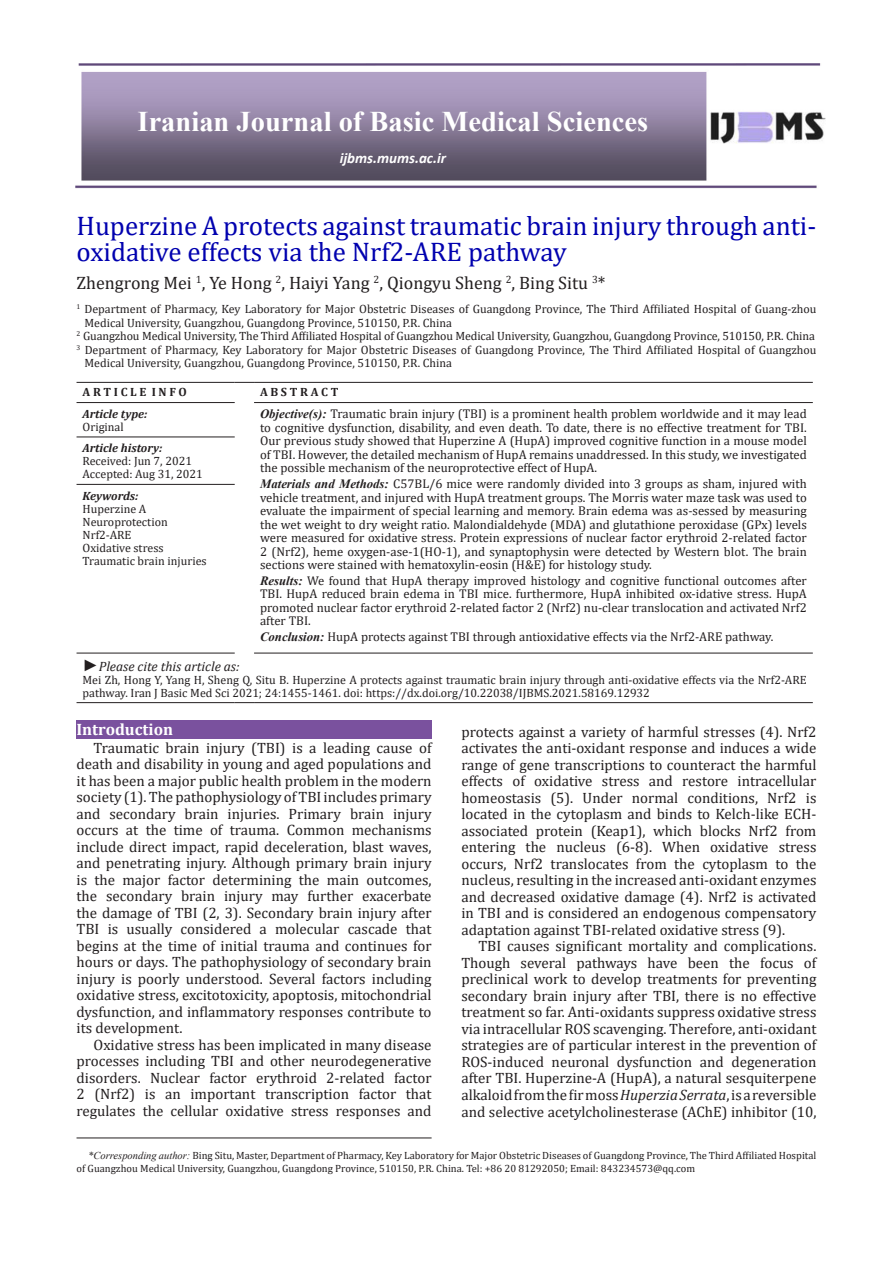
<style>
.page{position:relative;width:893px;height:1263px;background:#fff}
.page>*{position:absolute;margin:0;border:0;box-sizing:border-box;transform-origin:0 0}
.t1{font:700 28.5px "Times New Roman";color:#fff}
.t2{font:27px/26.4px "Cambria";color:#0000af}
.t3{font:18px "Cambria";color:#231f20}
.t4{font:700 16.5px "Cambria";color:#fff}
.t5{font:15px/16.5px "Cambria";color:#231f20;text-align:justify}
.t6{font:italic 700 15px "Calibri";color:#fff}
.t7{font:italic 13.5px "Cambria";color:#231f20}
.t8{font:12.75px/13.5px "Cambria";color:#231f20;text-align:justify}
.Body_Text{font:12px "Cambria";color:#231f20}
.t9{font:12px/13px "Cambria Math";color:#231f20}
.t10{font:italic 700 12px "Cambria";color:#231f20}
.t11{font:700 12px "Cambria";color:#231f20}
.t12{font:10.5px/12.6px "Cambria";color:#231f20}
.s1{font-family:"Times New Roman";font-weight:700;font-style:italic}
.s2{font-family:"Times New Roman";font-size:16.5px}
.s3{font-style:italic}
.s4{font-family:"Times New Roman";font-style:italic}
</style>
<div class="page">
<hr style="left:77px;top:1138px;width:355px;height:1px;background:#231f20">
<img style="left:75px;top:64px;width:750px;height:125px">
<hr style="left:77px;top:382px;width:158px;height:1px;background:#231f20">
<svg style="left:235px;top:382px;width:19px;height:1px"></svg>
<hr style="left:254px;top:382px;width:559px;height:1px;background:#231f20">
<hr style="left:77px;top:402px;width:158px;height:1px;background:#231f20">
<hr style="left:77px;top:437px;width:158px;height:1px;background:#231f20">
<hr style="left:254px;top:402px;width:559px;height:1px;background:#231f20">
<hr style="left:77px;top:484px;width:158px;height:1px;background:#231f20">
<hr style="left:77px;top:702px;width:158px;height:1px;background:#231f20">
<svg style="left:235px;top:702px;width:19px;height:1px"></svg>
<hr style="left:254px;top:702px;width:559px;height:1px;background:#231f20">
<hr style="left:77px;top:653px;width:158px;height:1px;background:#231f20">
<hr style="left:254px;top:653px;width:559px;height:1px;background:#231f20">
<div style="left:77px;top:720px;width:355px;height:19px;background:#7a519e"></div>
<p class="t1" style="left:138px;top:101px;width:512px">Iranian Journal of Basic Medical Sciences</p>
<p class="t6" style="left:340px;top:147px;width:108px">ijbms.mums.ac.ir</p>
<p class="t2" style="left:77px;top:212px;width:741px">Huperzine A protects against traumatic brain injury through anti&shy;oxidative effects via the Nrf2-ARE pathway</p>
<p class="t3" style="left:77px;top:272px;width:531px">Zhengrong Mei <sup>1</sup>, Ye Hong <sup>2</sup>, Haiyi Yang <sup>2</sup>, Qiongyu Sheng <sup>2</sup>, Bing Situ <sup>3</sup>*</p>
<p class="Body_Text" style="left:77px;top:302px;width:741px"><sup>1</sup> Department of Pharmacy, Key Laboratory for Major Obstetric Diseases of Guangdong Province, The Third Affiliated Hospital of Guang-zhou</p>
<p class="Body_Text" style="left:84px;top:315px;width:369px">Medical University, Guangzhou, Guangdong Province, 510150, P.R. China</p>
<p class="Body_Text" style="left:77px;top:329px;width:740px"><sup>2</sup> Guangzhou Medical University, The Third Affiliated Hospital of Guangzhou Medical University, Guangzhou, Guangdong Province, 510150, P.R. China</p>
<p class="Body_Text" style="left:77px;top:342px;width:741px"><sup>3</sup> Department of Pharmacy, Key Laboratory for Major Obstetric Diseases of Guangdong Province, The Third Affiliated Hospital of Guangzhou</p>
<p class="Body_Text" style="left:84px;top:356px;width:369px">Medical University, Guangzhou, Guangdong Province, 510150, P.R. China</p>
<p class="t11" style="left:83px;top:384px;width:106px">A R T I C L E I N F O</p>
<p class="t11" style="left:260px;top:384px;width:80px">A B S T R A C T</p>
<p class="t10" style="left:83px;top:405px;width:66px">Article type:</p>
<p class="t9" style="left:83px;top:420px;width:43px">Original</p>
<p class="t8" style="left:260px;top:407px;width:548px"><span class="s1">Objective(s):</span> Traumatic brain injury (TBI) is a prominent health problem worldwide and it may lead to cognitive dysfunction, disability, and even death. To date, there is no effective treatment for TBI.<br>Our previous study showed that Huperzine A (HupA) improved cognitive function in a mouse model of TBI. However, the detailed mechanism of HupA remains unaddressed. In this study, we investigated the possible mechanism of the neuroprotective effect of HupA.</p>
<p class="t8" style="left:260px;top:477px;width:548px"><span class="s1">Materials and Methods:</span> C57BL/6 mice were randomly divided into 3 groups as sham, injured with vehicle treatment, and injured with HupA treatment groups. The Morris water maze task was used to evaluate the impairment of special learning and memory. Brain edema was as-sessed by measuring the wet weight to dry weight ratio. Malondialdehyde (MDA) and glutathione peroxidase (GPx) levels were measured for oxidative stress. Protein expressions of nuclear factor erythroid 2-related factor 2 (Nrf2), heme oxygen-ase-1(HO-1), and synaptophysin were detected by Western blot. The brain sections were stained with hematoxylin-eosin (H&amp;E) for histology study.</p>
<p class="t8" style="left:260px;top:574px;width:548px"><span class="s1">Results:</span> We found that HupA therapy improved histology and cognitive functional outcomes after TBI. HupA reduced brain edema in TBI mice. furthermore, HupA inhibited ox-idative stress. HupA promoted nuclear factor erythroid 2-related factor 2 (Nrf2) nu-clear translocation and activated Nrf2 after TBI.</p>
<p class="t8" style="left:260px;top:630px;width:515px"><span class="s1">Conclusion:</span> HupA protects against TBI through antioxidative effects via the Nrf2-ARE pathway.</p>
<p class="t10" style="left:83px;top:440px;width:81px">Article history:</p>
<p class="t9" style="left:83px;top:455px;width:111px">Received: Jun 7, 2021</p>
<p class="t9" style="left:83px;top:468px;width:122px">Accepted: Aug 31, 2021</p>
<p class="t10" style="left:83px;top:487px;width:57px">Keywords:</p>
<p class="Body_Text" style="left:83px;top:502px;width:65px">Huperzine A</p>
<p class="Body_Text" style="left:83px;top:515px;width:87px">Neuroprotection</p>
<p class="Body_Text" style="left:83px;top:528px;width:50px">Nrf2-ARE</p>
<p class="Body_Text" style="left:83px;top:541px;width:83px">Oxidative stress</p>
<p class="Body_Text" style="left:83px;top:554px;width:126px">Traumatic brain injuries</p>
<p class="t7" style="left:83px;top:656px;width:159px"><span class="s2">►</span>Please cite this article as:</p>
<p class="t9" style="left:83px;top:673px;width:726px">Mei Zh, Hong Y, Yang H, Sheng Q, Situ B. Huperzine A protects against traumatic brain injury through anti-oxidative effects via the Nrf2-ARE pathway. Iran J Basic Med Sci 2021; 24:1455-1461. doi: https://dx.doi.org/10.22038/IJBMS.2021.58169.12932</p>
<p class="t4" style="left:77px;top:718px;width:98px">Introduction</p>
<p class="t5" style="left:77px;top:739px;width:357px;text-indent:17px">Traumatic brain injury (TBI) is a leading cause of death and disability in young and aged populations and it has been a major public health problem in the modern society (1). The pathophysiology of TBI includes primary and secondary brain injuries. Primary brain injury occurs at the time of trauma. Common mechanisms include direct impact, rapid deceleration, blast waves, and penetrating injury. Although primary brain injury is the major factor determining the main outcomes, the secondary brain injury may further exacerbate the damage of TBI (2, 3). Secondary brain injury after TBI is usually considered a molecular cascade that begins at the time of initial trauma and continues for hours or days. The pathophysiology of secondary brain injury is poorly understood. Several factors including oxidative stress, excitotoxicity, apoptosis, mitochondrial dysfunction, and inflammatory responses contribute to its development.</p>
<p class="t5" style="left:77px;top:1036px;width:357px;text-indent:17px">Oxidative stress has been implicated in many disease processes including TBI and other neurodegenerative disorders. Nuclear factor erythroid 2-related factor 2 (Nrf2) is an important transcription factor that regulates the cellular oxidative stress responses and</p>
<p class="t5" style="left:461px;top:723px;width:357px">protects against a variety of harmful stresses (4). Nrf2 activates the anti-oxidant response and induces a wide range of gene transcriptions to counteract the harmful effects of oxidative stress and restore intracellular homeostasis (5). Under normal conditions, Nrf2 is located in the cytoplasm and binds to Kelch-like ECH&shy;associated protein (Keap1), which blocks Nrf2 from entering the nucleus (6-8). When oxidative stress occurs, Nrf2 translocates from the cytoplasm to the nucleus, resulting in the increased anti-oxidant enzymes and decreased oxidative damage (4). Nrf2 is activated in TBI and is considered an endogenous compensatory adaptation against TBI-related oxidative stress (9).</p>
<p class="t5" style="left:461px;top:938px;width:357px;text-indent:17px">TBI causes significant mortality and complications.<br>Though several pathways have been the focus of preclinical work to develop treatments for preventing secondary brain injury after TBI, there is no effective treatment so far. Anti-oxidants suppress oxidative stress via intracellular ROS scavenging. Therefore, anti-oxidant strategies are of particular interest in the prevention of ROS-induced neuronal dysfunction and degeneration after TBI. Huperzine-A (HupA), a natural sesquiterpene alkaloid from the firmoss <span class="s3">Huperzia Serrata</span>, is a reversible and selective acetylcholinesterase (AChE) inhibitor (10,</p>
<p class="t12" style="left:77px;top:1149px;width:741px;text-indent:12px"><span class="s4">*Corresponding author:</span> Bing Situ, Master, Department of Pharmacy, Key Laboratory for Major Obstetric Diseases of Guangdong Province, The Third Affiliated Hospital of Guangzhou Medical University, Guangzhou, Guangdong Province, 510150, P.R. China. Tel: +86 20 81292050; Email: 843234573@qq.com</p>
</div>
